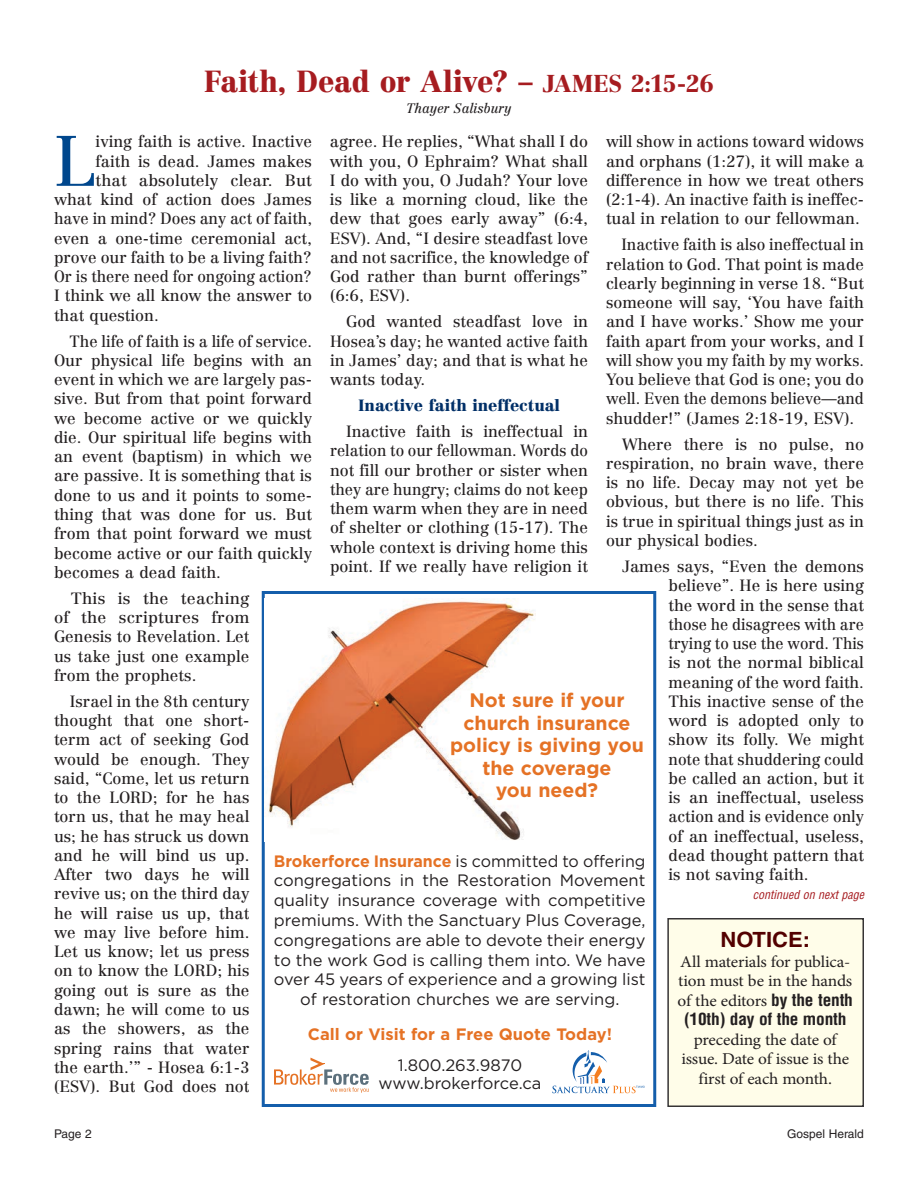
<style>
.page{position:relative;width:918px;height:1188px;background:#fff}
.page>*{position:absolute;margin:0;border:0;box-sizing:border-box;transform-origin:0 0}
.t1{font:70.2px "Centennial";color:#00478d}
.t2{font:900 30px "Centennial";color:#a61c20;scale:.95 1}
.t3{font:700 21px "Helvetica";color:#530000;scale:1.05 1}
.t4{font:700 19.5px/22.5px "Gotham";color:#e57225;text-align:center}
.t5{font:16.5px/19.8px "Gotham";color:#231f20;text-align:center}
.t6{font:16.5px/19.5px "Minion Pro";letter-spacing:-.015em;color:#231f20;scale:1.05 1}
.t7{font:700 16.5px "Gotham";color:#e57225}
.t8{font:700 condensed 16.5px "Helvetica";letter-spacing:-.01em;color:#231f20;scale:1.05 1}
.t9{font:16.05px/19.2px "Centennial";color:#231f20;text-align:justify}
.t10{font:16.05px/19.2px "Centennial";color:#231f20;text-align:justify;scale:.96 1}
.t11{font:16.05px/19.2px "Centennial";color:#231f20;text-align:justify;scale:1.04 1}
.t12{font:900 16.05px "Centennial";color:#002f67}
.t13{font:italic 13.5px "Centennial";color:#231f20;scale:.95 1}
.t14{font:italic condensed 12px "Helvetica";color:#a61c20}
.t15{font:12px "Helvetica";color:#231f20}
.s1{font-size:24px}
.s2{font-weight:700;color:#e57225}
.s3{font-family:"Helvetica";font-weight:700;font-stretch:condensed}
</style>
<div class="page">
<div style="left:667px;top:918px;width:197px;height:189px;background:#fffde9;border:2px solid #363435"></div>
<div style="left:262px;top:591px;width:394px;height:516px;border:3px solid #145eab"></div>
<img style="left:265px;top:598px;width:270px;height:244px">
<svg style="left:274px;top:1058px;width:95px;height:35px"></svg>
<svg style="left:552px;top:1050px;width:93px;height:43px"></svg>
<h2 class="t2" style="left:204px;top:63px;width:538px">Faith, Dead or Alive? – <span class="s1">JAMES 2:15-26</span></h2>
<p class="t13" style="left:406px;top:100px;width:112px">Thayer Salisbury</p>
<h1 class="t1" style="left:54px;top:119px;width:43px">L</h1>
<p class="t9" style="left:96px;top:132px;width:218px">iving faith is active. Inactive</p>
<p class="t9" style="left:330px;top:132px;width:260px">agree. He replies, “What shall I do with you, O Ephraim? What shall I do with you, O Judah? Your love is like a morning cloud, like the dew that goes early away” (6:4, ESV). And, “I desire steadfast love and not sacrifice, the knowledge of God rather than burnt offerings” (6:6, ESV).</p>
<p class="t9" style="left:330px;top:312px;width:260px;text-indent:16px">God wanted steadfast love in Hosea’s day; he wanted active faith in James’ day; and that is what he wants today.</p>
<p class="t12" style="left:358px;top:396px;width:203px">Inactive faith ineffectual</p>
<p class="t9" style="left:330px;top:422px;width:260px;text-indent:16px">Inactive faith is ineffectual in relation to our fellowman. Words do not fill our brother or sister when they are hungry; claims do not keep them warm when they are in need of shelter or clothing (15-17). The whole context is driving home this point. If we really have religion it</p>
<p class="t9" style="left:606px;top:132px;width:260px">will show in actions toward widows and orphans (1:27), it will make a difference in how we treat others (2:1-4). An inactive faith is ineffec&shy;tual in relation to our fellowman.</p>
<p class="t10" style="left:606px;top:235px;width:270px;text-indent:15px">Inactive faith is also ineffectual in relation to God. That point is made clearly beginning in verse 18. “But someone will say, ‘You have faith and I have works.’ Show me your faith apart from your works, and I will show you my faith by my works.<br>You believe that God is one; you do well. Even the demons believe—and shudder!” (James 2:18-19, ESV).</p>
<p class="t9" style="left:606px;top:434px;width:260px;text-indent:16px">Where there is no pulse, no respiration, no brain wave, there is no life. Decay may not yet be obvious, but there is no life. This is true in spiritual things just as in our physical bodies.</p>
<p class="t9" style="left:669px;top:557px;width:197px;text-indent:-46px">James says, “Even the demons believe”. He is here using the word in the sense that those he disagrees with are trying to use the word. This is not the normal biblical meaning of the word faith.<br>This inactive sense of the word is adopted only to show its folly. We might note that shuddering could be called an action, but it is an ineffectual, useless action and is evidence only of an ineffectual, useless, dead thought pattern that is not saving faith.</p>
<p class="t9" style="left:96px;top:151px;width:218px">faith is dead. James makes</p>
<p class="t9" style="left:96px;top:171px;width:218px">that absolutely clear. But</p>
<p class="t9" style="left:54px;top:190px;width:259px">what kind of action does James</p>
<p class="t9" style="left:54px;top:209px;width:259px">have in mind? Does any act of faith,</p>
<p class="t9" style="left:54px;top:228px;width:259px">even a one-time ceremonial act,</p>
<p class="t9" style="left:54px;top:248px;width:259px">prove our faith to be a living faith?</p>
<p class="t10" style="left:54px;top:267px;width:270px">Or is there need for ongoing action?</p>
<p class="t9" style="left:54px;top:286px;width:259px">I think we all know the answer to</p>
<p class="t9" style="left:54px;top:305px;width:106px">that question.</p>
<p class="t9" style="left:54px;top:331px;width:260px;text-indent:16px">The life of faith is a life of service.<br>Our physical life begins with an event in which we are largely pas&shy;sive. But from that point forward we become active or we quickly die. Our spiritual life begins with an event (baptism) in which we are passive. It is something that is done to us and it points to some&shy;thing that was done for us. But from that point forward we must become active or our faith quickly becomes a dead faith.</p>
<p class="t11" style="left:54px;top:588px;width:189px;text-indent:17px">This is the teaching of the scriptures from Genesis to Revelation. Let us take just one example from the prophets.</p>
<p class="t9" style="left:54px;top:692px;width:197px;text-indent:16px">Israel in the 8th century thought that one short&shy;term act of seeking God would be enough. They said, “Come, let us return to the LORD; for he has torn us, that he may heal us; he has struck us down and he will bind us up.<br>After two days he will revive us; on the third day he will raise us up, that we may live before him.<br>Let us know; let us press on to know the LORD; his going out is sure as the dawn; he will come to us as the showers, as the spring rains that water the earth.’” - Hosea 6:1-3 (ESV). But God does not</p>
<p class="t4" style="left:450px;top:689px;width:195px">Not sure if your church insurance policy is giving you the coverage<br>you need?</p>
<p class="t5" style="left:274px;top:851px;width:373px"><span class="s2">Brokerforce Insurance</span> is committed to offering congregations in the Restoration Movement quality insurance coverage with competitive premiums. With the Sanctuary Plus Coverage, congregations are able to devote their energy to the work God is calling them into. We have over 45 years of experience and a growing list of restoration churches we are serving.</p>
<p class="t7" style="left:308px;top:1023px;width:306px">Call or Visit for a Free Quote Today!</p>
<p class="t5" style="left:379px;top:1056px;width:164px;line-height:18px">1.800.263.9870 www.brokerforce.ca</p>
<p class="t14" style="left:753px;top:888px;width:113px">continued on next page</p>
<h3 class="t3" style="left:720px;top:927px;width:87px">NOTICE:</h3>
<p class="t6" style="left:678px;top:952px;width:168px">All materials for publica&shy;tion must be in the hands of the editors <span class="s3">by the tenth</span></p>
<p class="t8" style="left:684px;top:1009px;width:156px">(10th) day of the month</p>
<p class="t6" style="left:681px;top:1030px;width:161px;text-align:center">preceding the date of issue. Date of issue is the first of each month.</p>
<p class="t15" style="left:54px;top:1127px;width:39px">Page 2</p>
<p class="t15" style="left:787px;top:1127px;width:78px">Gospel Herald</p>
</div>
